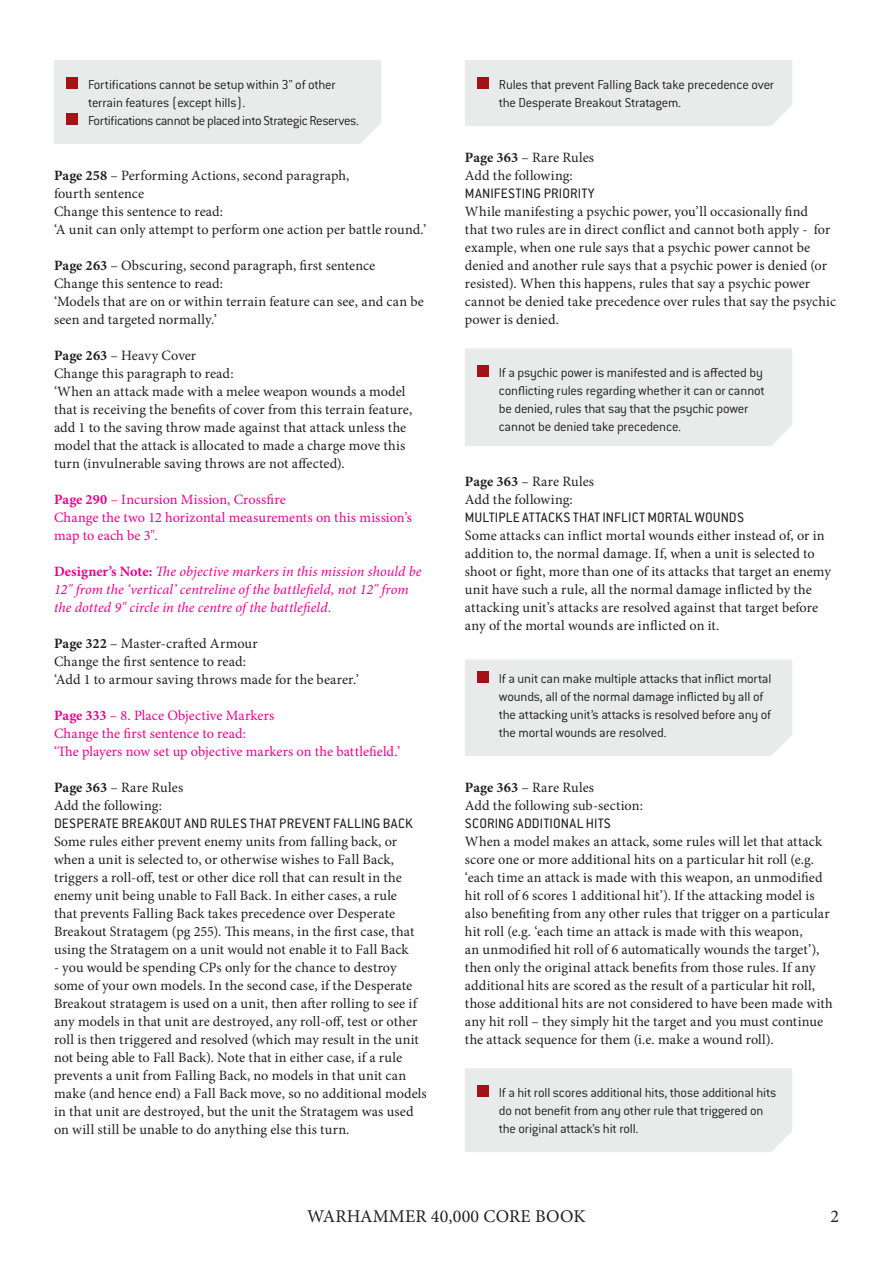
<style>
.page{position:relative;width:893px;height:1263px;background:#fff}
.page>*{position:absolute;margin:0;border:0;box-sizing:border-box;transform-origin:0 0}
.t1{font:18px "Minion Pro";letter-spacing:.01em;color:#231f20}
._1_2_Sub-header{font:15px "Conduit ITC Std";letter-spacing:.015em;color:#231f20}
._2_2_Answer{font:14.25px/18px "Minion Pro";letter-spacing:.005em;color:#231f20}
._1_11_Rules_Summary{font:300 14.25px/18px "Conduit ITC Std";letter-spacing:-.015em;color:#231f20}
._1_3_Sub-sub-header{font:14.25px/18px "Minion Pro";letter-spacing:.01em;color:#231f20}
._2_3_Answer_without{font:14.25px "Minion Pro";letter-spacing:.005em;color:#231f20}
._2_2_Answer-2{font:italic 14.25px/18px "Minion Pro";letter-spacing:.005em;color:#ed028c}
._2_2_Answer-3{font:14.25px/18px "Minion Pro";letter-spacing:.005em;color:#ed028c}
._1_3_Sub-sub-header-2{font:14.25px "Minion Pro";letter-spacing:.005em;color:#ed028c}
._1_11_Rules_Summary-2{font:300 14.25px "Conduit ITC Std";letter-spacing:-.035em;color:#231f20}
._2_3_Answer_without-2{font:14.25px "Minion Pro";letter-spacing:.005em;color:#ed028c}
.s1{font-weight:700}
.s2{font-weight:700;font-style:normal}
</style>
<div class="page">
<div style="left:54px;top:60px;width:327px;height:84px;background:#e9ebea"></div>
<div style="left:67px;top:77px;width:11px;height:11px;background:#a21217"></div>
<div style="left:67px;top:113px;width:11px;height:11px;background:#a21217"></div>
<div style="left:465px;top:60px;width:327px;height:66px;background:#e9ebea"></div>
<div style="left:478px;top:77px;width:11px;height:11px;background:#a21217"></div>
<div style="left:465px;top:348px;width:327px;height:98px;background:#e9ebea"></div>
<div style="left:478px;top:365px;width:11px;height:11px;background:#a21217"></div>
<div style="left:465px;top:659px;width:327px;height:97px;background:#e9ebea"></div>
<div style="left:478px;top:671px;width:11px;height:11px;background:#a21217"></div>
<div style="left:465px;top:1068px;width:327px;height:84px;background:#e9ebea"></div>
<div style="left:478px;top:1085px;width:11px;height:12px;background:#a21217"></div>
<p class="_1_11_Rules_Summary" style="left:88px;top:75px;width:249px">Fortifications cannot be setup within 3" of other terrain features (except hills).</p>
<p class="_1_11_Rules_Summary-2" style="left:88px;top:111px;width:272px">Fortifications cannot be placed into Strategic Reserves.</p>
<p class="_1_3_Sub-sub-header" style="left:54px;top:167px;width:297px"><span class="s1">Page 258</span> – Performing Actions, second paragraph, fourth sentence</p>
<p class="_2_3_Answer_without" style="left:54px;top:202px;width:171px">Change this sentence to read:</p>
<p class="_2_2_Answer" style="left:54px;top:221px;width:374px">‘A unit can only attempt to perform one action per battle round.’</p>
<p class="_1_3_Sub-sub-header" style="left:54px;top:257px;width:323px"><span class="s1">Page 263</span> – Obscuring, second paragraph, first sentence</p>
<p class="_2_3_Answer_without" style="left:54px;top:274px;width:171px">Change this sentence to read:</p>
<p class="_2_2_Answer" style="left:54px;top:293px;width:371px">‘Models that are on or within terrain feature can see, and can be seen and targeted normally.’</p>
<p class="_1_3_Sub-sub-header" style="left:54px;top:347px;width:144px"><span class="s1">Page 263</span> – Heavy Cover</p>
<p class="_2_3_Answer_without" style="left:54px;top:364px;width:181px">Change this paragraph to read:</p>
<p class="_2_2_Answer" style="left:54px;top:383px;width:360px">‘When an attack made with a melee weapon wounds a model that is receiving the benefits of cover from this terrain feature, add 1 to the saving throw made against that attack unless the model that the attack is allocated to made a charge move this turn (invulnerable saving throws are not affected).</p>
<p class="_1_3_Sub-sub-header-2" style="left:54px;top:490px;width:233px"><span class="s1">Page 290</span> – Incursion Mission, Crossfire</p>
<p class="_2_2_Answer-3" style="left:54px;top:509px;width:359px">Change the two 12 horizontal measurements on this mission’s map to each be 3".</p>
<p class="_2_2_Answer-2" style="left:54px;top:562px;width:369px"><span class="s2">Designer’s Note:</span> The objective markers in this mission should be<br>12" from the ‘vertical’ centreline of the battlefield, not 12" from the dotted 9" circle in the centre of the battlefield.</p>
<p class="_1_3_Sub-sub-header" style="left:54px;top:635px;width:205px"><span class="s1">Page 322</span> – Master-crafted Armour</p>
<p class="_2_3_Answer_without" style="left:54px;top:652px;width:194px">Change the first sentence to read:</p>
<p class="_2_2_Answer" style="left:54px;top:671px;width:306px">‘Add 1 to armour saving throws made for the bearer.’</p>
<p class="_1_3_Sub-sub-header-2" style="left:54px;top:706px;width:222px"><span class="s1">Page 333</span> – 8. Place Objective Markers</p>
<p class="_2_3_Answer_without-2" style="left:54px;top:724px;width:194px">Change the first sentence to read:</p>
<p class="_2_2_Answer-3" style="left:54px;top:743px;width:348px">‘The players now set up objective markers on the battlefield.’</p>
<p class="_1_3_Sub-sub-header" style="left:54px;top:779px;width:131px"><span class="s1">Page 363</span> – Rare Rules</p>
<p class="_2_3_Answer_without" style="left:54px;top:796px;width:109px">Add the following:</p>
<p class="_1_2_Sub-header" style="left:54px;top:814px;width:360px">DESPERATE BREAKOUT AND RULES THAT PREVENT FALLING BACK</p>
<p class="_2_2_Answer" style="left:54px;top:833px;width:362px">Some rules either prevent enemy units from falling back, or when a unit is selected to, or otherwise wishes to Fall Back, triggers a roll-off, test or other dice roll that can result in the enemy unit being unable to Fall Back. In either cases, a rule that prevents Falling Back takes precedence over Desperate Breakout Stratagem (pg 255). This means, in the first case, that using the Stratagem on a unit would not enable it to Fall Back</p>
<p class="_2_2_Answer" style="left:54px;top:959px;width:374px">- you would be spending CPs only for the chance to destroy some of your own models. In the second case, if the Desperate Breakout stratagem is used on a unit, then after rolling to see if any models in that unit are destroyed, any roll-off, test or other roll is then triggered and resolved (which may result in the unit not being able to Fall Back). Note that in either case, if a rule prevents a unit from Falling Back, no models in that unit can make (and hence end) a Fall Back move, so no additional models in that unit are destroyed, but the unit the Stratagem was used on will still be unable to do anything else this turn.</p>
<p class="_1_11_Rules_Summary" style="left:499px;top:75px;width:277px">Rules that prevent Falling Back take precedence over the Desperate Breakout Stratagem.</p>
<p class="_1_3_Sub-sub-header" style="left:465px;top:149px;width:131px"><span class="s1">Page 363</span> – Rare Rules</p>
<p class="_2_3_Answer_without" style="left:465px;top:166px;width:109px">Add the following:</p>
<p class="_1_2_Sub-header" style="left:465px;top:184px;width:131px">MANIFESTING PRIORITY</p>
<p class="_2_2_Answer" style="left:465px;top:203px;width:373px">While manifesting a psychic power, you’ll occasionally find<br>that two rules are in direct conflict and cannot both apply - for example, when one rule says that a psychic power cannot be denied and another rule says that a psychic power is denied (or resisted). When this happens, rules that say a psychic power cannot be denied take precedence over rules that say the psychic power is denied.</p>
<p class="_1_11_Rules_Summary" style="left:499px;top:363px;width:267px">If a psychic power is manifested and is affected by conflicting rules regarding whether it can or cannot be denied, rules that say that the psychic power cannot be denied take precedence.</p>
<p class="_1_3_Sub-sub-header" style="left:465px;top:473px;width:131px"><span class="s1">Page 363</span> – Rare Rules</p>
<p class="_2_3_Answer_without" style="left:465px;top:490px;width:109px">Add the following:</p>
<p class="_1_2_Sub-header" style="left:465px;top:508px;width:281px">MULTIPLE ATTACKS THAT INFLICT MORTAL WOUNDS</p>
<p class="_2_2_Answer" style="left:465px;top:527px;width:368px">Some attacks can inflict mortal wounds either instead of, or in addition to, the normal damage. If, when a unit is selected to shoot or fight, more than one of its attacks that target an enemy unit have such a rule, all the normal damage inflicted by the attacking unit’s attacks are resolved against that target before any of the mortal wounds are inflicted on it.</p>
<p class="_1_11_Rules_Summary" style="left:499px;top:669px;width:274px">If a unit can make multiple attacks that inflict mortal wounds, all of the normal damage inflicted by all of the attacking unit’s attacks is resolved before any of the mortal wounds are resolved.</p>
<p class="_1_3_Sub-sub-header" style="left:465px;top:779px;width:131px"><span class="s1">Page 363</span> – Rare Rules</p>
<p class="_2_3_Answer_without" style="left:465px;top:796px;width:179px">Add the following sub-section:</p>
<p class="_1_2_Sub-header" style="left:465px;top:814px;width:148px">SCORING ADDITIONAL HITS</p>
<p class="_2_2_Answer" style="left:465px;top:833px;width:369px">When a model makes an attack, some rules will let that attack score one or more additional hits on a particular hit roll (e.g. ‘each time an attack is made with this weapon, an unmodified hit roll of 6 scores 1 additional hit’). If the attacking model is also benefiting from any other rules that trigger on a particular hit roll (e.g. ‘each time an attack is made with this weapon,<br>an unmodified hit roll of 6 automatically wounds the target’), then only the original attack benefits from those rules. If any additional hits are scored as the result of a particular hit roll, those additional hits are not considered to have been made with any hit roll – they simply hit the target and you must continue the attack sequence for them (i.e. make a wound roll).</p>
<p class="_1_11_Rules_Summary" style="left:499px;top:1083px;width:279px">If a hit roll scores additional hits, those additional hits do not benefit from any other rule that triggered on the original attack’s hit roll.</p>
<p class="t1" style="left:307px;top:1204px;width:280px">WARHAMMER 40,000 CORE BOOK</p>
<p class="t1" style="left:830px;top:1204px;width:10px">2</p>
</div>
